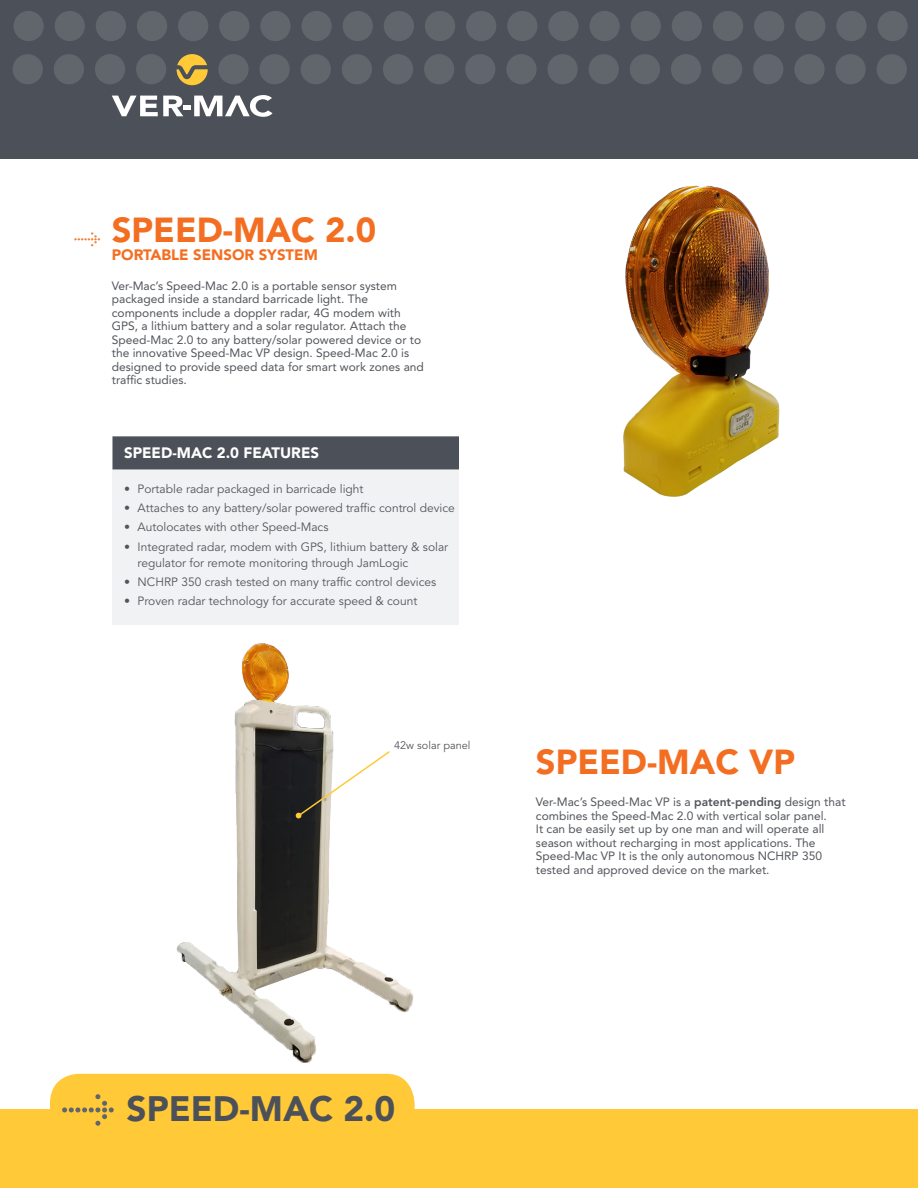
<style>
.page{position:relative;width:918px;height:1188px;background:#fff}
.page>*{position:absolute;margin:0;border:0;box-sizing:border-box;transform-origin:0 0}
.t1{font:900 35.1px "Avenir LT Std";color:#4c5159}
.TITRE_ORANGE_10_PT{font:900 34.5px "Avenir LT Std";color:#f36e21}
.TITRE_ORANGE_10_PT-2{font:900 15px "Avenir LT Std";color:#f36e21}
.TITRE_ORANGE_10_PT-3{font:900 15px "Avenir LT Std";color:#fff}
.DESCRIPTION_-_PETIT{font:12px/13.5px "Avenir LT Std";color:#52555b}
.Tx{font:12px/16.5px "Avenir LT Std";color:#52555b}
.Tx-2{font:10.95px "Avenir LT Std";color:#52555b}
.s1{font-weight:800}
</style>
<div class="page">
<div style="left:0;top:0;width:918px;height:159px;background:#4c5159"></div>
<div style="left:14px;top:11px;width:30px;height:30px;background:#61656c;border-radius:50%"></div>
<div style="left:13px;top:54px;width:30px;height:30px;background:#61656c;border-radius:50%"></div>
<div style="left:384px;top:11px;width:30px;height:30px;background:#61656c;border-radius:50%"></div>
<div style="left:383px;top:54px;width:30px;height:30px;background:#61656c;border-radius:50%"></div>
<div style="left:178px;top:11px;width:30px;height:30px;background:#61656c;border-radius:50%"></div>
<div style="left:548px;top:11px;width:31px;height:30px;background:#61656c;border-radius:50%"></div>
<div style="left:547px;top:54px;width:31px;height:30px;background:#61656c;border-radius:50%"></div>
<div style="left:96px;top:11px;width:30px;height:30px;background:#61656c;border-radius:50%"></div>
<div style="left:95px;top:54px;width:30px;height:30px;background:#61656c;border-radius:50%"></div>
<div style="left:466px;top:11px;width:30px;height:30px;background:#61656c;border-radius:50%"></div>
<div style="left:465px;top:54px;width:30px;height:30px;background:#61656c;border-radius:50%"></div>
<div style="left:260px;top:11px;width:31px;height:30px;background:#61656c;border-radius:50%"></div>
<div style="left:259px;top:54px;width:31px;height:30px;background:#61656c;border-radius:50%"></div>
<div style="left:631px;top:11px;width:30px;height:30px;background:#61656c;border-radius:50%"></div>
<div style="left:630px;top:54px;width:30px;height:30px;background:#61656c;border-radius:50%"></div>
<div style="left:795px;top:11px;width:30px;height:30px;background:#61656c;border-radius:50%"></div>
<div style="left:55px;top:11px;width:30px;height:30px;background:#61656c;border-radius:50%"></div>
<div style="left:54px;top:54px;width:30px;height:30px;background:#61656c;border-radius:50%"></div>
<div style="left:425px;top:11px;width:30px;height:30px;background:#61656c;border-radius:50%"></div>
<div style="left:424px;top:54px;width:30px;height:30px;background:#61656c;border-radius:50%"></div>
<div style="left:137px;top:11px;width:30px;height:30px;background:#61656c;border-radius:50%"></div>
<div style="left:136px;top:54px;width:30px;height:30px;background:#61656c;border-radius:50%"></div>
<div style="left:507px;top:11px;width:30px;height:30px;background:#61656c;border-radius:50%"></div>
<div style="left:506px;top:54px;width:31px;height:30px;background:#61656c;border-radius:50%"></div>
<div style="left:343px;top:11px;width:30px;height:30px;background:#61656c;border-radius:50%"></div>
<div style="left:342px;top:54px;width:30px;height:30px;background:#61656c;border-radius:50%"></div>
<div style="left:713px;top:11px;width:30px;height:30px;background:#61656c;border-radius:50%"></div>
<div style="left:712px;top:54px;width:30px;height:30px;background:#61656c;border-radius:50%"></div>
<div style="left:878px;top:11px;width:30px;height:30px;background:#61656c;border-radius:50%"></div>
<div style="left:877px;top:54px;width:30px;height:30px;background:#61656c;border-radius:50%"></div>
<div style="left:219px;top:11px;width:30px;height:30px;background:#61656c;border-radius:50%"></div>
<div style="left:218px;top:54px;width:31px;height:30px;background:#61656c;border-radius:50%"></div>
<div style="left:589px;top:11px;width:31px;height:30px;background:#61656c;border-radius:50%"></div>
<div style="left:589px;top:54px;width:30px;height:30px;background:#61656c;border-radius:50%"></div>
<div style="left:754px;top:11px;width:30px;height:30px;background:#61656c;border-radius:50%"></div>
<div style="left:302px;top:11px;width:30px;height:30px;background:#61656c;border-radius:50%"></div>
<div style="left:301px;top:54px;width:30px;height:30px;background:#61656c;border-radius:50%"></div>
<div style="left:672px;top:11px;width:30px;height:30px;background:#61656c;border-radius:50%"></div>
<div style="left:671px;top:54px;width:30px;height:30px;background:#61656c;border-radius:50%"></div>
<div style="left:836px;top:11px;width:31px;height:30px;background:#61656c;border-radius:50%"></div>
<div style="left:835px;top:54px;width:31px;height:30px;background:#61656c;border-radius:50%"></div>
<svg style="left:112px;top:95px;width:161px;height:22px"></svg>
<svg style="left:177px;top:54px;width:31px;height:31px"></svg>
<div style="left:794px;top:54px;width:31px;height:30px;background:#61656c;border-radius:50%"></div>
<div style="left:753px;top:54px;width:30px;height:30px;background:#61656c;border-radius:50%"></div>
<div style="left:0;top:1110px;width:918px;height:78px;background:#ffc938"></div>
<div style="left:50px;top:1074px;width:365px;height:63px;background:#ffc938;border-radius:29px"></div>
<svg style="left:62px;top:1094px;width:52px;height:32px"></svg>
<svg style="left:74px;top:232px;width:26px;height:14px"></svg>
<div style="left:112px;top:436px;width:347px;height:189px;background:#f1f2f3"></div>
<img style="left:167px;top:643px;width:247px;height:431px">
<svg style="left:296px;top:750px;width:95px;height:68px"></svg>
<img style="left:623px;top:185px;width:157px;height:312px">
<div style="left:113px;top:436px;width:346px;height:33px;background:#4c5159;border:2px solid #4c5159"></div>
<p class="TITRE_ORANGE_10_PT" style="left:112px;top:209px;width:266px">SPEED-MAC 2.0</p>
<p class="TITRE_ORANGE_10_PT-2" style="left:112px;top:246px;width:208px">PORTABLE SENSOR SYSTEM</p>
<p class="DESCRIPTION_-_PETIT" style="left:112px;top:279px;width:314px">Ver-Mac’s Speed-Mac 2.0 is a portable sensor system packaged inside a standard barricade light. The components include a doppler radar, 4G modem with GPS, a lithium battery and a solar regulator. Attach the Speed-Mac 2.0 to any battery/solar powered device or to the innovative Speed-Mac VP design. Speed-Mac 2.0 is designed to provide speed data for smart work zones and traffic studies.</p>
<p class="TITRE_ORANGE_10_PT-3" style="left:124px;top:444px;width:196px">SPEED-MAC 2.0 FEATURES</p>
<p class="Tx" style="left:124px;top:481px;width:241px">• Portable radar packaged in barricade light</p>
<p class="Tx" style="left:124px;top:500px;width:332px">• Attaches to any battery/solar powered traffic control device</p>
<p class="Tx" style="left:124px;top:519px;width:206px">• Autolocates with other Speed-Macs</p>
<p class="Tx" style="left:138px;top:539px;width:312px;text-indent:-14px">• Integrated radar, modem with GPS, lithium battery &amp; solar regulator for remote monitoring through JamLogic</p>
<p class="Tx" style="left:124px;top:574px;width:314px">• NCHRP 350 crash tested on many traffic control devices</p>
<p class="Tx" style="left:124px;top:593px;width:295px">• Proven radar technology for accurate speed &amp; count</p>
<p class="Tx-2" style="left:394px;top:739px;width:78px">42w solar panel</p>
<p class="TITRE_ORANGE_10_PT" style="left:536px;top:742px;width:261px">SPEED-MAC VP</p>
<p class="DESCRIPTION_-_PETIT" style="left:536px;top:795px;width:311px">Ver-Mac’s Speed-Mac VP is a <span class="s1">patent-pending</span> design that combines the Speed-Mac 2.0 with vertical solar panel.<br>It can be easily set up by one man and will operate all season without recharging in most applications. The Speed-Mac VP It is the only autonomous NCHRP 350 tested and approved device on the market.</p>
<p class="t1" style="left:127px;top:1087px;width:270px">SPEED-MAC 2.0</p>
</div>
